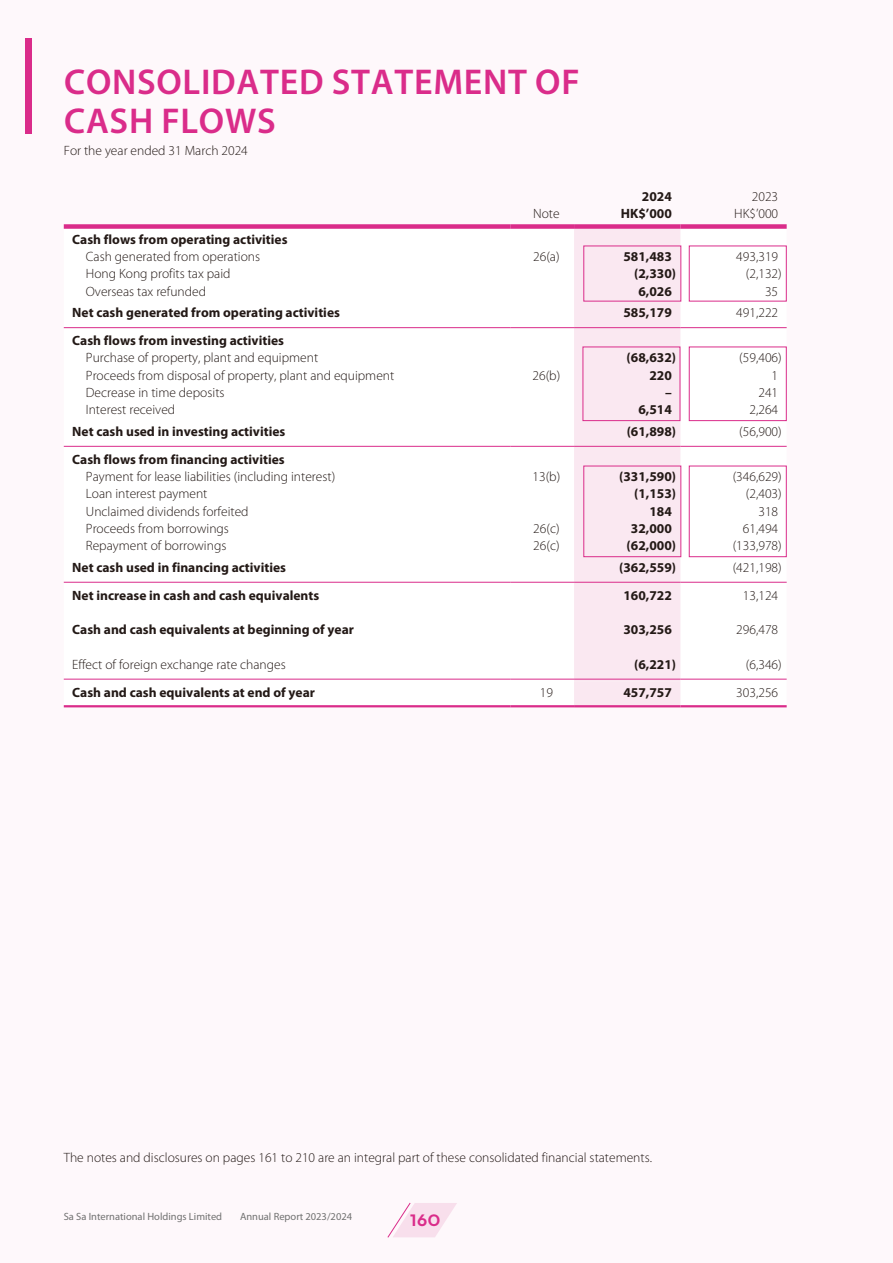
<style>
.page{position:relative;width:893px;height:1263px;background:#fef8fb}
.page>*{position:absolute;margin:0;border:0;box-sizing:border-box;transform-origin:0 0}
.t1{font:600 36px/39px "Myriad Pro";letter-spacing:.02em;color:#da2c8a}
.t2{font:22.5px "Neutra Text Demi SC";color:#da2c8a}
.t3{font:300 13.5px "Myriad Pro";color:#231916}
.t4{font:700 13.5px "Myriad Pro";color:#231916}
.t5{font:10.5px "Myriad Pro";color:#717171}
</style>
<div class="page">
<svg style="left:387px;top:1202px;width:70px;height:36px"></svg>
<div style="left:26px;top:38px;width:6px;height:96px;background:#da2c8a"></div>
<svg style="left:64px;top:245px;width:723px;height:434px"></svg>
<div style="left:574px;top:229px;width:106px;height:453px;background:#fae8f1"></div>
<div style="left:574px;top:682px;width:106px;height:23px;background:#fae8f1"></div>
<div style="left:64px;top:224px;width:446px;height:5px;background:#da2c8a"></div>
<div style="left:510px;top:224px;width:64px;height:5px;background:#da2c8a"></div>
<div style="left:574px;top:224px;width:106px;height:5px;background:#da2c8a"></div>
<div style="left:680px;top:224px;width:107px;height:5px;background:#da2c8a"></div>
<hr style="left:64px;top:327px;width:446px;height:1px;background:#da2c8a">
<hr style="left:510px;top:327px;width:64px;height:1px;background:#da2c8a">
<hr style="left:574px;top:327px;width:106px;height:1px;background:#da2c8a">
<hr style="left:680px;top:327px;width:107px;height:1px;background:#da2c8a">
<hr style="left:64px;top:446px;width:446px;height:1px;background:#da2c8a">
<hr style="left:510px;top:446px;width:64px;height:1px;background:#da2c8a">
<hr style="left:574px;top:446px;width:106px;height:1px;background:#da2c8a">
<hr style="left:680px;top:446px;width:107px;height:1px;background:#da2c8a">
<hr style="left:64px;top:582px;width:446px;height:1px;background:#da2c8a">
<hr style="left:510px;top:582px;width:64px;height:1px;background:#da2c8a">
<hr style="left:574px;top:582px;width:106px;height:1px;background:#da2c8a">
<hr style="left:680px;top:582px;width:107px;height:1px;background:#da2c8a">
<hr style="left:64px;top:679px;width:446px;height:1px;background:#da2c8a">
<hr style="left:510px;top:679px;width:64px;height:1px;background:#da2c8a">
<hr style="left:574px;top:679px;width:106px;height:1px;background:#da2c8a">
<hr style="left:680px;top:679px;width:107px;height:1px;background:#da2c8a">
<hr style="left:64px;top:705px;width:446px;height:2px;background:#da2c8a">
<hr style="left:510px;top:705px;width:64px;height:2px;background:#da2c8a">
<hr style="left:574px;top:705px;width:106px;height:2px;background:#da2c8a">
<hr style="left:680px;top:705px;width:107px;height:2px;background:#da2c8a">
<div style="left:689px;top:246px;width:98px;height:55px;border:1px solid #da2c8a"></div>
<div style="left:689px;top:347px;width:98px;height:74px;border:1px solid #da2c8a"></div>
<div style="left:583px;top:466px;width:98px;height:91px;border:1px solid #da2c8a"></div>
<div style="left:689px;top:466px;width:98px;height:91px;border:1px solid #da2c8a"></div>
<h1 class="t1" style="left:64px;top:66px;width:517px">CONSOLIDATED STATEMENT OF<br>CASH FLOWS</h1>
<p class="t3" style="left:64px;top:146px;width:186px">For the year ended 31 March 2024</p>
<p class="t4" style="left:642px;top:191px;width:31px">2024</p>
<p class="t3" style="left:752px;top:191px;width:28px">2023</p>
<p class="t3" style="left:533px;top:208px;width:28px">Note</p>
<p class="t4" style="left:621px;top:208px;width:53px">HK$’000</p>
<p class="t3" style="left:734px;top:208px;width:45px">HK$’000</p>
<p class="t4" style="left:72px;top:234px;width:217px">Cash flows from operating activities</p>
<p class="t3" style="left:86px;top:251px;width:176px">Cash generated from operations</p>
<p class="t3" style="left:533px;top:251px;width:28px">26(a)</p>
<p class="t4" style="left:623px;top:251px;width:50px">581,483</p>
<p class="t3" style="left:736px;top:251px;width:43px">493,319</p>
<p class="t3" style="left:86px;top:269px;width:146px">Hong Kong profits tax paid</p>
<p class="t4" style="left:634px;top:269px;width:43px">(2,330)</p>
<p class="t3" style="left:746px;top:269px;width:37px">(2,132)</p>
<p class="t3" style="left:86px;top:286px;width:122px">Overseas tax refunded</p>
<p class="t4" style="left:638px;top:286px;width:35px">6,026</p>
<p class="t3" style="left:765px;top:286px;width:15px">35</p>
<p class="t4" style="left:72px;top:308px;width:269px">Net cash generated from operating activities</p>
<p class="t4" style="left:623px;top:308px;width:50px">585,179</p>
<p class="t3" style="left:736px;top:308px;width:43px">491,222</p>
<p class="t4" style="left:72px;top:336px;width:213px">Cash flows from investing activities</p>
<p class="t3" style="left:86px;top:353px;width:234px">Purchase of property, plant and equipment</p>
<p class="t4" style="left:627px;top:353px;width:51px">(68,632)</p>
<p class="t3" style="left:739px;top:353px;width:44px">(59,406)</p>
<p class="t3" style="left:86px;top:370px;width:310px">Proceeds from disposal of property, plant and equipment</p>
<p class="t3" style="left:532px;top:370px;width:29px">26(b)</p>
<p class="t4" style="left:649px;top:370px;width:24px">220</p>
<p class="t3" style="left:772px;top:370px;width:8px">1</p>
<p class="t3" style="left:86px;top:387px;width:140px">Decrease in time deposits</p>
<p class="t4" style="left:665px;top:387px;width:8px">–</p>
<p class="t3" style="left:758px;top:387px;width:21px">241</p>
<p class="t3" style="left:86px;top:405px;width:91px">Interest received</p>
<p class="t4" style="left:638px;top:405px;width:35px">6,514</p>
<p class="t3" style="left:749px;top:405px;width:30px">2,264</p>
<p class="t4" style="left:72px;top:426px;width:215px">Net cash used in investing activities</p>
<p class="t4" style="left:627px;top:426px;width:51px">(61,898)</p>
<p class="t3" style="left:739px;top:426px;width:44px">(56,900)</p>
<p class="t4" style="left:72px;top:454px;width:214px">Cash flows from financing activities</p>
<p class="t3" style="left:86px;top:471px;width:251px">Payment for lease liabilities (including interest)</p>
<p class="t3" style="left:532px;top:471px;width:29px">13(b)</p>
<p class="t4" style="left:619px;top:471px;width:58px">(331,590)</p>
<p class="t3" style="left:733px;top:471px;width:51px">(346,629)</p>
<p class="t3" style="left:86px;top:489px;width:123px">Loan interest payment</p>
<p class="t4" style="left:634px;top:489px;width:43px">(1,153)</p>
<p class="t3" style="left:746px;top:489px;width:37px">(2,403)</p>
<p class="t3" style="left:86px;top:506px;width:164px">Unclaimed dividends forfeited</p>
<p class="t4" style="left:649px;top:506px;width:24px">184</p>
<p class="t3" style="left:758px;top:506px;width:21px">318</p>
<p class="t3" style="left:86px;top:523px;width:145px">Proceeds from borrowings</p>
<p class="t3" style="left:533px;top:523px;width:28px">26(c)</p>
<p class="t4" style="left:631px;top:523px;width:42px">32,000</p>
<p class="t3" style="left:743px;top:523px;width:37px">61,494</p>
<p class="t3" style="left:86px;top:540px;width:142px">Repayment of borrowings</p>
<p class="t3" style="left:533px;top:540px;width:28px">26(c)</p>
<p class="t4" style="left:627px;top:540px;width:51px">(62,000)</p>
<p class="t3" style="left:733px;top:540px;width:51px">(133,978)</p>
<p class="t4" style="left:72px;top:562px;width:215px">Net cash used in financing activities</p>
<p class="t4" style="left:619px;top:562px;width:58px">(362,559)</p>
<p class="t3" style="left:733px;top:562px;width:51px">(421,198)</p>
<p class="t4" style="left:72px;top:590px;width:249px">Net increase in cash and cash equivalents</p>
<p class="t4" style="left:623px;top:590px;width:50px">160,722</p>
<p class="t3" style="left:743px;top:590px;width:37px">13,124</p>
<p class="t4" style="left:72px;top:625px;width:283px">Cash and cash equivalents at beginning of year</p>
<p class="t4" style="left:623px;top:625px;width:50px">303,256</p>
<p class="t3" style="left:736px;top:625px;width:43px">296,478</p>
<p class="t3" style="left:72px;top:659px;width:215px">Effect of foreign exchange rate changes</p>
<p class="t4" style="left:634px;top:659px;width:43px">(6,221)</p>
<p class="t3" style="left:746px;top:659px;width:37px">(6,346)</p>
<p class="t4" style="left:72px;top:687px;width:244px">Cash and cash equivalents at end of year</p>
<p class="t3" style="left:540px;top:687px;width:15px">19</p>
<p class="t4" style="left:623px;top:687px;width:50px">457,757</p>
<p class="t3" style="left:736px;top:687px;width:43px">303,256</p>
<p class="t3" style="left:64px;top:1152px;width:590px">The notes and disclosures on pages 161 to 210 are an integral part of these consolidated financial statements.</p>
<p class="t5" style="left:64px;top:1212px;width:160px">Sa Sa International Holdings Limited</p>
<p class="t5" style="left:240px;top:1212px;width:114px">Annual Report 2023/2024</p>
<h2 class="t2" style="left:410px;top:1205px;width:32px">160</h2>
</div>
